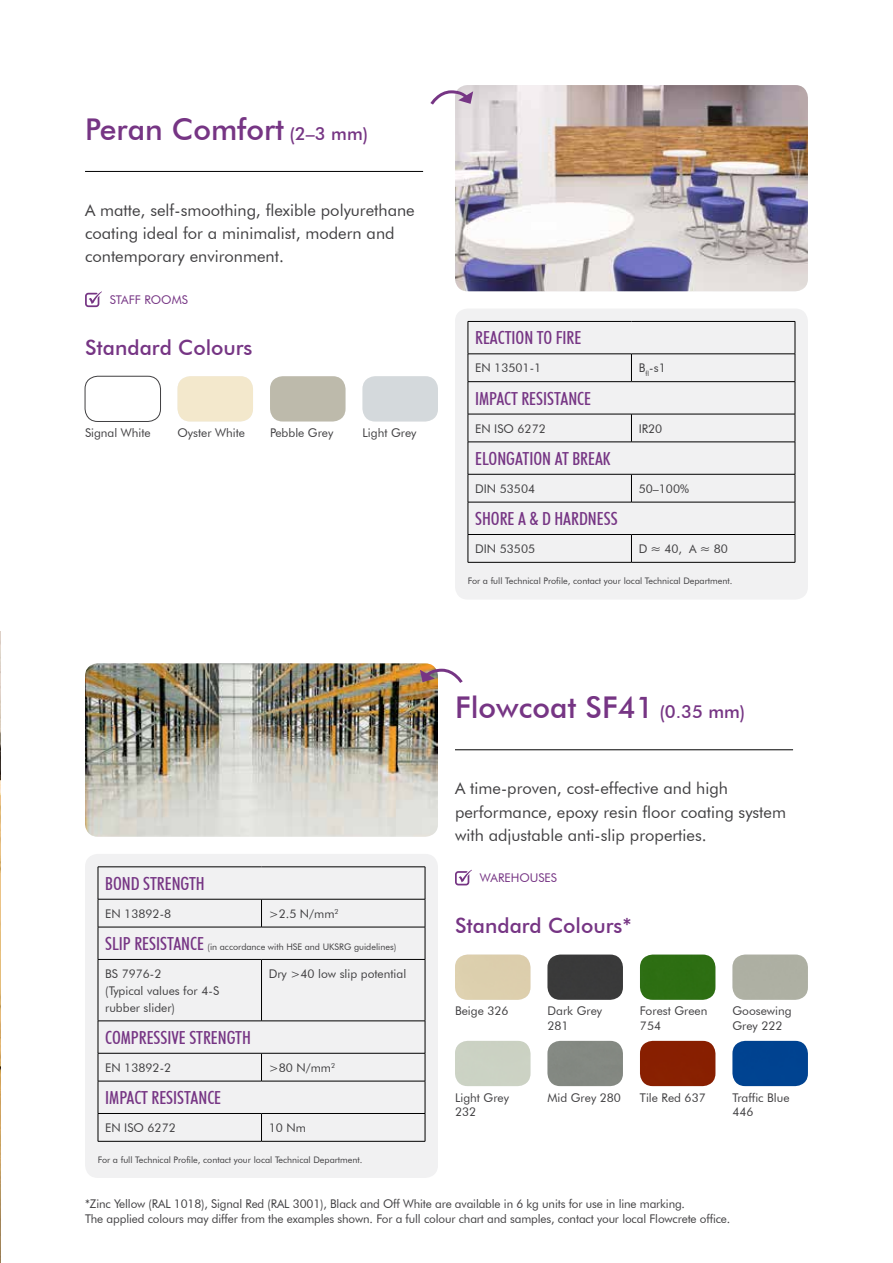
<style>
.page{position:relative;width:893px;height:1263px;background:#fff}
.page>*{position:absolute;margin:0;border:0;box-sizing:border-box;transform-origin:0 0}
.t1{font:500 30px "Futura BT";color:#763584}
.t2{font:500 21px "Futura BT";color:#763584}
.t3{font:500 condensed 18px "Futura BT";color:#763584}
.t4{font:16.5px/23.1px "Futura BT";color:#414042}
.t5{font:12px/14.4px "Futura BT";color:#414042}
.t6{font:12px "Futura BT";color:#763584}
.t7{font:9px "Futura BT";color:#414042}
.s1{font-size:18px}
.s2{font-weight:500;font-stretch:condensed;font-size:18px;color:#763584}
</style>
<div class="page">
<img style="left:455px;top:85px;width:353px;height:206px">
<img style="left:85px;top:663px;width:353px;height:174px">
<svg style="left:430px;top:89px;width:43px;height:18px"></svg>
<svg style="left:420px;top:667px;width:43px;height:18px"></svg>
<div style="left:455px;top:308px;width:353px;height:292px;background:#f1f1f2;border-radius:13px"></div>
<hr style="left:468px;top:321px;width:163px;height:1px;background:#000">
<hr style="left:468px;top:322px;width:1px;height:32px;background:#000">
<hr style="left:631px;top:321px;width:164px;height:1px;background:#000">
<hr style="left:795px;top:322px;width:1px;height:32px;background:#000">
<hr style="left:468px;top:354px;width:163px;height:1px;background:#000">
<svg style="left:468px;top:354px;width:1px;height:27px"></svg>
<hr style="left:631px;top:354px;width:164px;height:1px;background:#000">
<svg style="left:631px;top:355px;width:1px;height:26px"></svg>
<svg style="left:795px;top:354px;width:1px;height:27px"></svg>
<hr style="left:468px;top:381px;width:163px;height:1px;background:#000">
<hr style="left:468px;top:382px;width:1px;height:32px;background:#000">
<hr style="left:631px;top:381px;width:164px;height:1px;background:#000">
<hr style="left:795px;top:382px;width:1px;height:32px;background:#000">
<hr style="left:468px;top:414px;width:163px;height:1px;background:#000">
<svg style="left:468px;top:414px;width:1px;height:28px"></svg>
<hr style="left:631px;top:414px;width:164px;height:1px;background:#000">
<svg style="left:631px;top:414px;width:1px;height:28px"></svg>
<svg style="left:795px;top:414px;width:1px;height:28px"></svg>
<hr style="left:468px;top:442px;width:163px;height:1px;background:#000">
<hr style="left:468px;top:442px;width:1px;height:32px;background:#000">
<hr style="left:631px;top:442px;width:164px;height:1px;background:#000">
<hr style="left:795px;top:442px;width:1px;height:32px;background:#000">
<hr style="left:468px;top:474px;width:163px;height:1px;background:#000">
<svg style="left:468px;top:474px;width:1px;height:28px"></svg>
<hr style="left:631px;top:474px;width:164px;height:1px;background:#000">
<svg style="left:631px;top:474px;width:1px;height:28px"></svg>
<svg style="left:795px;top:474px;width:1px;height:28px"></svg>
<hr style="left:468px;top:502px;width:163px;height:1px;background:#000">
<hr style="left:468px;top:502px;width:1px;height:32px;background:#000">
<hr style="left:631px;top:502px;width:164px;height:1px;background:#000">
<hr style="left:795px;top:502px;width:1px;height:32px;background:#000">
<hr style="left:468px;top:534px;width:163px;height:1px;background:#000">
<svg style="left:468px;top:535px;width:1px;height:27px"></svg>
<hr style="left:631px;top:534px;width:164px;height:1px;background:#000">
<svg style="left:631px;top:535px;width:1px;height:27px"></svg>
<svg style="left:795px;top:535px;width:1px;height:27px"></svg>
<hr style="left:468px;top:562px;width:163px;height:1px;background:#000">
<hr style="left:631px;top:562px;width:164px;height:1px;background:#000">
<div style="left:85px;top:854px;width:353px;height:324px;background:#f1f1f2;border-radius:13px"></div>
<hr style="left:98px;top:866px;width:163px;height:1px;background:#000">
<hr style="left:98px;top:867px;width:1px;height:32px;background:#000">
<hr style="left:261px;top:866px;width:164px;height:1px;background:#000">
<hr style="left:425px;top:867px;width:1px;height:32px;background:#000">
<hr style="left:98px;top:899px;width:163px;height:1px;background:#000">
<svg style="left:98px;top:899px;width:1px;height:28px"></svg>
<hr style="left:261px;top:899px;width:164px;height:1px;background:#000">
<svg style="left:261px;top:899px;width:1px;height:28px"></svg>
<svg style="left:425px;top:899px;width:1px;height:28px"></svg>
<hr style="left:98px;top:927px;width:163px;height:1px;background:#000">
<hr style="left:98px;top:927px;width:1px;height:32px;background:#000">
<hr style="left:261px;top:927px;width:164px;height:1px;background:#000">
<hr style="left:425px;top:927px;width:1px;height:32px;background:#000">
<hr style="left:98px;top:959px;width:163px;height:1px;background:#000">
<hr style="left:98px;top:960px;width:1px;height:61px;background:#000">
<hr style="left:261px;top:959px;width:164px;height:1px;background:#000">
<hr style="left:261px;top:960px;width:1px;height:61px;background:#000">
<hr style="left:425px;top:960px;width:1px;height:61px;background:#000">
<hr style="left:98px;top:1020px;width:163px;height:1px;background:#000">
<hr style="left:98px;top:1021px;width:1px;height:32px;background:#000">
<hr style="left:261px;top:1020px;width:164px;height:1px;background:#000">
<hr style="left:425px;top:1021px;width:1px;height:32px;background:#000">
<hr style="left:98px;top:1053px;width:163px;height:1px;background:#000">
<svg style="left:98px;top:1053px;width:1px;height:28px"></svg>
<hr style="left:261px;top:1053px;width:164px;height:1px;background:#000">
<svg style="left:261px;top:1053px;width:1px;height:28px"></svg>
<svg style="left:425px;top:1053px;width:1px;height:28px"></svg>
<hr style="left:98px;top:1081px;width:163px;height:1px;background:#000">
<hr style="left:98px;top:1081px;width:1px;height:32px;background:#000">
<hr style="left:261px;top:1081px;width:164px;height:1px;background:#000">
<hr style="left:425px;top:1081px;width:1px;height:32px;background:#000">
<hr style="left:98px;top:1113px;width:163px;height:1px;background:#000">
<svg style="left:98px;top:1114px;width:1px;height:27px"></svg>
<hr style="left:261px;top:1113px;width:164px;height:1px;background:#000">
<svg style="left:261px;top:1114px;width:1px;height:27px"></svg>
<svg style="left:425px;top:1114px;width:1px;height:27px"></svg>
<hr style="left:98px;top:1141px;width:163px;height:1px;background:#000">
<hr style="left:261px;top:1141px;width:164px;height:1px;background:#000">
<hr style="left:85px;top:171px;width:338px;height:1px;background:#000">
<svg style="left:85px;top:291px;width:17px;height:16px"></svg>
<img style="left:85px;top:376px;width:76px;height:45px">
<div style="left:85px;top:376px;width:76px;height:46px;border:1px solid #414042;border-radius:13px"></div>
<div style="left:178px;top:376px;width:75px;height:45px;background:#f3e8cc"></div>
<div style="left:270px;top:376px;width:75px;height:45px;background:#bdbaab"></div>
<div style="left:362px;top:376px;width:76px;height:45px;background:#d4d9dc"></div>
<hr style="left:455px;top:749px;width:338px;height:1px;background:#000">
<svg style="left:455px;top:870px;width:17px;height:15px"></svg>
<div style="left:455px;top:1041px;width:75px;height:45px;background:#cbd2c4"></div>
<img style="left:455px;top:954px;width:75px;height:46px">
<div style="left:547px;top:1041px;width:76px;height:45px;background:#848982"></div>
<img style="left:547px;top:954px;width:76px;height:46px">
<div style="left:640px;top:1041px;width:75px;height:45px;background:#881f01"></div>
<img style="left:640px;top:954px;width:75px;height:46px">
<div style="left:732px;top:1041px;width:76px;height:45px;background:#004391"></div>
<img style="left:732px;top:954px;width:76px;height:46px">
<img style="left:0;top:631px;width:1px;height:632px">
<h1 class="t1" style="left:85px;top:111px;width:285px">Peran Comfort <span class="s1">(2–3 mm)</span></h1>
<h3 class="t4" style="left:85px;top:198px;width:331px">A matte, self-smoothing, flexible polyurethane coating ideal for a minimalist, modern and contemporary environment.</h3>
<p class="t6" style="left:110px;top:292px;width:80px">STAFF ROOMS</p>
<h2 class="t2" style="left:85px;top:335px;width:169px">Standard Colours</h2>
<p class="t5" style="left:85px;top:425px;width:67px">Signal White</p>
<p class="t5" style="left:178px;top:425px;width:69px">Oyster White</p>
<p class="t5" style="left:270px;top:425px;width:65px">Pebble Grey</p>
<p class="t5" style="left:362px;top:425px;width:55px">Light Grey</p>
<h3 class="t3" style="left:475px;top:327px;width:108px">REACTION TO FIRE</h3>
<p class="t5" style="left:475px;top:361px;width:67px">EN 13501-1</p>
<p class="t5" style="left:639px;top:361px;width:29px">B<sub>fl</sub>-s1</p>
<h3 class="t3" style="left:475px;top:387px;width:117px">IMPACT RESISTANCE</h3>
<p class="t5" style="left:475px;top:421px;width:72px">EN ISO 6272</p>
<p class="t5" style="left:639px;top:421px;width:25px">IR20</p>
<h3 class="t3" style="left:475px;top:448px;width:137px">ELONGATION AT BREAK</h3>
<p class="t5" style="left:475px;top:481px;width:62px">DIN 53504</p>
<p class="t5" style="left:639px;top:481px;width:52px">50–100%</p>
<h3 class="t3" style="left:475px;top:508px;width:144px">SHORE A &amp; D HARDNESS</h3>
<p class="t5" style="left:475px;top:541px;width:62px">DIN 53505</p>
<p class="t5" style="left:639px;top:541px;width:91px">D ≈ 40, A ≈ 80</p>
<p class="t7" style="left:468px;top:576px;width:266px">For a full Technical Profile, contact your local Technical Department.</p>
<h3 class="t3" style="left:105px;top:872px;width:101px">BOND STRENGTH</h3>
<p class="t5" style="left:105px;top:906px;width:67px">EN 13892-8</p>
<p class="t5" style="left:269px;top:906px;width:72px">&gt;2.5 N/mm<sup>2</sup></p>
<p class="t7" style="left:105px;top:941px;width:293px"><span class="s2">SLIP RESISTANCE</span> (in accordance with HSE and UKSRG guidelines)</p>
<p class="t5" style="left:105px;top:965px;width:116px;line-height:16.8px">BS 7976-2<br>(Typical values for 4-S rubber slider)</p>
<p class="t5" style="left:269px;top:966px;width:139px">Dry &gt;40 low slip potential</p>
<h3 class="t3" style="left:105px;top:1026px;width:147px">COMPRESSIVE STRENGTH</h3>
<p class="t5" style="left:105px;top:1060px;width:67px">EN 13892-2</p>
<p class="t5" style="left:269px;top:1060px;width:68px">&gt;80 N/mm<sup>2</sup></p>
<h3 class="t3" style="left:105px;top:1087px;width:117px">IMPACT RESISTANCE</h3>
<p class="t5" style="left:105px;top:1120px;width:72px">EN ISO 6272</p>
<p class="t5" style="left:269px;top:1120px;width:39px">10 Nm</p>
<p class="t7" style="left:98px;top:1154px;width:266px">For a full Technical Profile, contact your local Technical Department.</p>
<h1 class="t1" style="left:455px;top:689px;width:292px">Flowcoat SF41 <span class="s1">(0.35 mm)</span></h1>
<h3 class="t4" style="left:455px;top:777px;width:333px">A time-proven, cost-effective and high performance, epoxy resin floor coating system with adjustable anti-slip properties.</h3>
<p class="t6" style="left:480px;top:871px;width:79px">WAREHOUSES</p>
<h2 class="t2" style="left:455px;top:913px;width:178px">Standard Colours*</h2>
<p class="t5" style="left:455px;top:1004px;width:55px">Beige 326</p>
<p class="t5" style="left:455px;top:1090px;width:55px">Light Grey<br>232</p>
<p class="t5" style="left:547px;top:1004px;width:56px">Dark Grey<br>281</p>
<p class="t5" style="left:640px;top:1004px;width:69px">Forest Green<br>754</p>
<p class="t5" style="left:547px;top:1090px;width:75px">Mid Grey 280</p>
<p class="t5" style="left:640px;top:1090px;width:67px">Tile Red 637</p>
<p class="t5" style="left:732px;top:1004px;width:61px">Goosewing<br>Grey 222</p>
<p class="t5" style="left:732px;top:1090px;width:59px">Traffic Blue<br>446</p>
<p class="t5" style="left:85px;top:1197px;width:647px">*Zinc Yellow (RAL 1018), Signal Red (RAL 3001), Black and Off White are available in 6 kg units for use in line marking.<br>The applied colours may differ from the examples shown. For a full colour chart and samples, contact your local Flowcrete office.</p>
</div>
